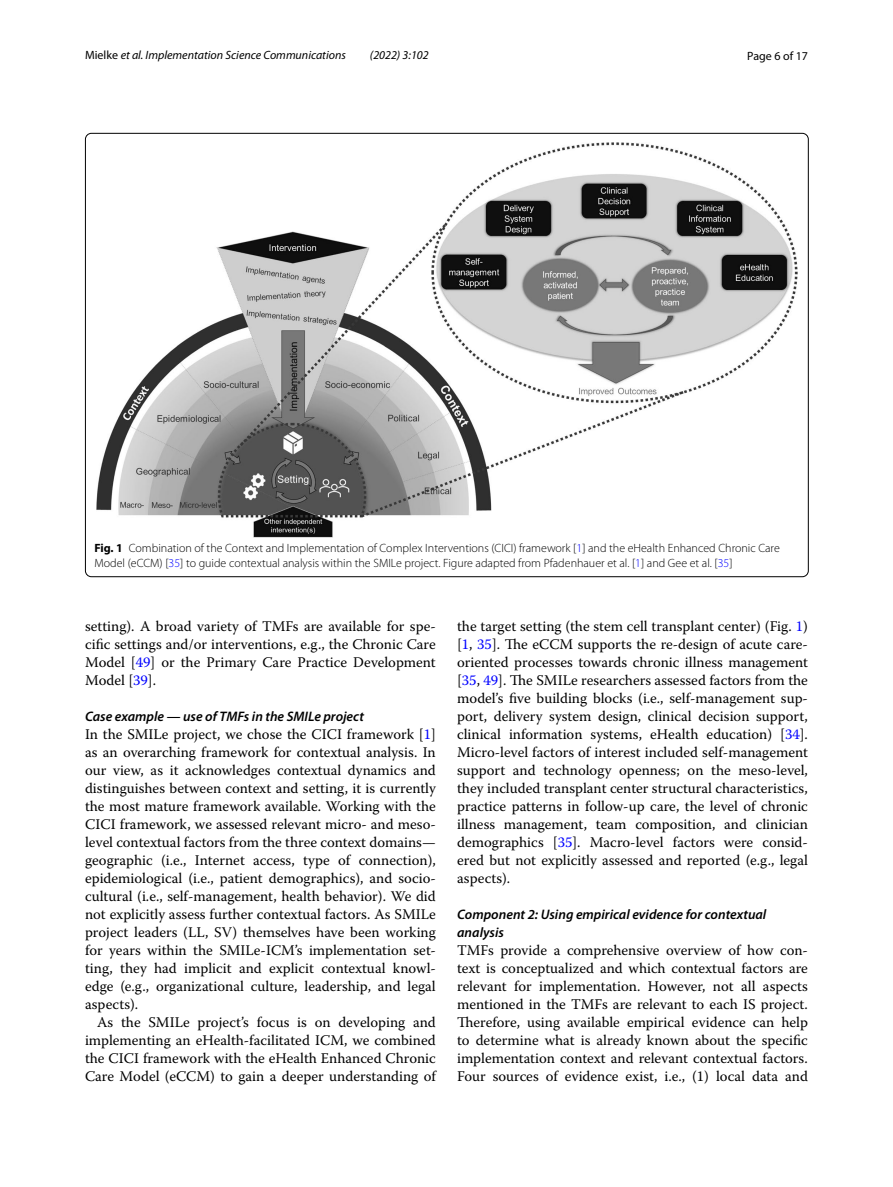
<style>
.page{position:relative;width:893px;height:1187px;background:#fff}
.page>*{position:absolute;margin:0;border:0;box-sizing:border-box;transform-origin:0 0}
.t1{font:14.7px/18px "Warnock Pro";color:#000;text-align:justify}
.t2{font:italic 600 13.8px/18px "Myriad Pro";color:#000}
.t3{font:300 12px/15px "Myriad Pro";color:#000}
.t4{font:italic 12px "Myriad Pro";color:#000}
.t5{font:12px "Myriad Pro";color:#000}
.s1{font-style:normal}
.s2{font-weight:700}
.s3{color:#00f}
</style>
<div class="page">
<img style="left:97px;top:142px;width:700px;height:395px">
<p class="t4" style="left:85px;top:48px;width:262px"><span class="s1">Mielke</span> et al. Implementation Science Communications</p>
<p class="t4" style="left:370px;top:48px;width:60px">(2022) 3:102</p>
<p class="t5" style="left:747px;top:48px;width:62px">Page 6 of 17</p>
<p class="t3" style="left:94px;top:541px;width:687px"><span class="s2">Fig. 1</span> Combination of the Context and Implementation of Complex Interventions (CICI) framework [<span class="s3">1</span>] and the eHealth Enhanced Chronic Care<br>Model (eCCM) [<span class="s3">35</span>] to guide contextual analysis within the SMILe project. Figure adapted from Pfadenhauer et al. [<span class="s3">1</span>] and Gee et al. [<span class="s3">35</span>]</p>
<p class="t1" style="left:85px;top:616px;width:352px">setting). A broad variety of TMFs are available for spe&shy;cific settings and/or interventions, e.g., the Chronic Care Model [<span class="s3">49</span>] or the Primary Care Practice Development Model [<span class="s3">39</span>].</p>
<p class="t2" style="left:85px;top:706px;width:280px">Case example — use of TMFs in the SMILe project</p>
<p class="t1" style="left:85px;top:724px;width:352px">In the SMILe project, we chose the CICI framework [<span class="s3">1</span>] as an overarching framework for contextual analysis. In our view, as it acknowledges contextual dynamics and distinguishes between context and setting, it is currently the most mature framework available. Working with the CICI framework, we assessed relevant micro- and meso&shy;level contextual factors from the three context domains— geographic (i.e., Internet access, type of connection), epidemiological (i.e., patient demographics), and socio&shy;cultural (i.e., self-management, health behavior). We did not explicitly assess further contextual factors. As SMILe project leaders (LL, SV) themselves have been working for years within the SMILe-ICM’s implementation set&shy;ting, they had implicit and explicit contextual knowl&shy;edge (e.g., organizational culture, leadership, and legal aspects).</p>
<p class="t1" style="left:85px;top:1012px;width:352px;text-indent:12px">As the SMILe project’s focus is on developing and implementing an eHealth-facilitated ICM, we combined the CICI framework with the eHealth Enhanced Chronic Care Model (eCCM) to gain a deeper understanding of</p>
<p class="t1" style="left:457px;top:616px;width:352px">the target setting (the stem cell transplant center) (Fig. <span class="s3">1</span>) [<span class="s3">1</span>, <span class="s3">35</span>]. The eCCM supports the re-design of acute care&shy;oriented processes towards chronic illness management [<span class="s3">35</span>, <span class="s3">49</span>]. The SMILe researchers assessed factors from the model’s five building blocks (i.e., self-management sup&shy;port, delivery system design, clinical decision support, clinical information systems, eHealth education) [<span class="s3">34</span>].<br>Micro-level factors of interest included self-management support and technology openness; on the meso-level, they included transplant center structural characteristics, practice patterns in follow-up care, the level of chronic illness management, team composition, and clinician demographics [<span class="s3">35</span>]. Macro-level factors were consid&shy;ered but not explicitly assessed and reported (e.g., legal aspects).</p>
<p class="t2" style="left:457px;top:904px;width:311px">Component 2: Using empirical evidence for contextual analysis</p>
<p class="t1" style="left:457px;top:940px;width:352px">TMFs provide a comprehensive overview of how con&shy;text is conceptualized and which contextual factors are relevant for implementation. However, not all aspects mentioned in the TMFs are relevant to each IS project.<br>Therefore, using available empirical evidence can help to determine what is already known about the specific implementation context and relevant contextual factors.<br>Four sources of evidence exist, i.e., (1) local data and</p>
</div>
